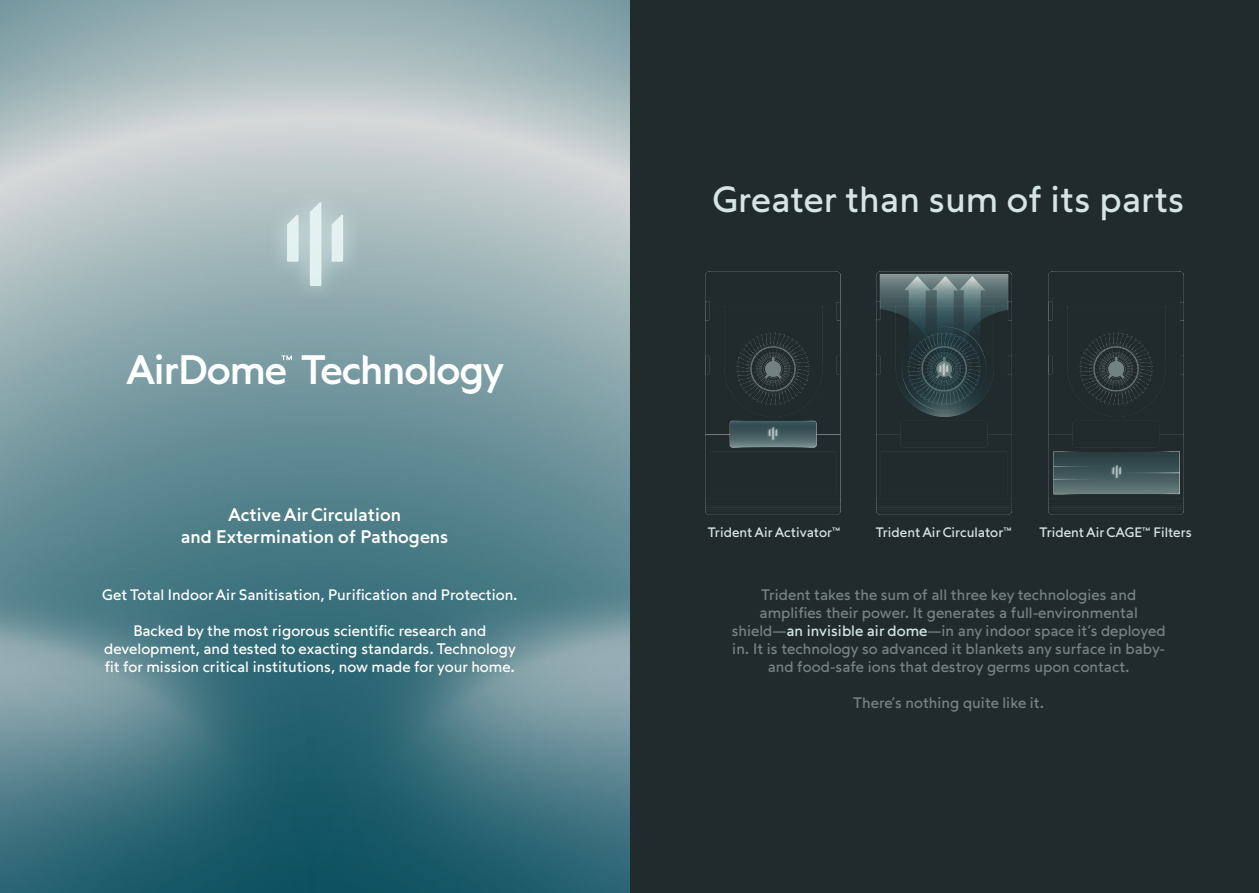
<style>
.page{position:relative;width:1259px;height:893px;background:#fff}
.page>*{position:absolute;margin:0;border:0;box-sizing:border-box;transform-origin:0 0}
.TOC_10_pt{font:40.65px "Seitu";letter-spacing:-.03em;color:#fff}
.TOC_10_pt-2{font:36px "Seitu";color:#d6e4e5}
.TOC_10_pt-3{font:18px "Seitu";color:#fff}
.TOC_10_pt-4{font:15px/18px "Seitu";color:#768283;text-align:center}
.TOC_10_pt-5{font:15px/18px "Seitu";color:#fff;text-align:center}
.TOC_10_pt-6{font:13.5px "Seitu";color:#d6e6e6}
.s1{color:#d6e6e6}
</style>
<div class="page">
<div style="left:629px;top:0;width:630px;height:893px;background:#212b2e"></div>
<img style="left:0;top:0;width:629px;height:893px">
<img style="left:705px;top:271px;width:135px;height:243px">
<img style="left:877px;top:271px;width:134px;height:243px">
<img style="left:1048px;top:271px;width:135px;height:243px">
<img style="left:272px;top:195px;width:86px;height:102px">
<svg style="left:282px;top:355px;width:10px;height:5px"></svg>
<p class="TOC_10_pt" style="left:126px;top:344px;width:380px">AirDome Technology</p>
<p class="TOC_10_pt-3" style="left:228px;top:504px;width:174px">Active Air Circulation</p>
<p class="TOC_10_pt-3" style="left:181px;top:525px;width:269px">and Extermination of Pathogens</p>
<p class="TOC_10_pt-5" style="left:102px;top:585px;width:417px">Get Total Indoor Air Sanitisation, Purification and Protection.</p>
<p class="TOC_10_pt-5" style="left:104px;top:621px;width:413px">Backed by the most rigorous scientific research and development, and tested to exacting standards. Technology fit for mission critical institutions, now made for your home.</p>
<p class="TOC_10_pt-2" style="left:712px;top:177px;width:473px">Greater than sum of its parts</p>
<p class="TOC_10_pt-6" style="left:708px;top:524px;width:134px">Trident Air Activator™</p>
<p class="TOC_10_pt-6" style="left:875px;top:524px;width:137px">Trident Air Circulator™</p>
<p class="TOC_10_pt-6" style="left:1039px;top:524px;width:154px">Trident Air CAGE™ Filters</p>
<p class="TOC_10_pt-4" style="left:732px;top:585px;width:435px">Trident takes the sum of all three key technologies and amplifies their power. It generates a full-environmental shield—<span class="s1">an invisible air dome</span>—in any indoor space it’s deployed in. It is technology so advanced it blankets any surface in baby&shy;and food-safe ions that destroy germs upon contact.</p>
<p class="TOC_10_pt-4" style="left:853px;top:693px;width:192px">There’s nothing quite like it.</p>
</div>
